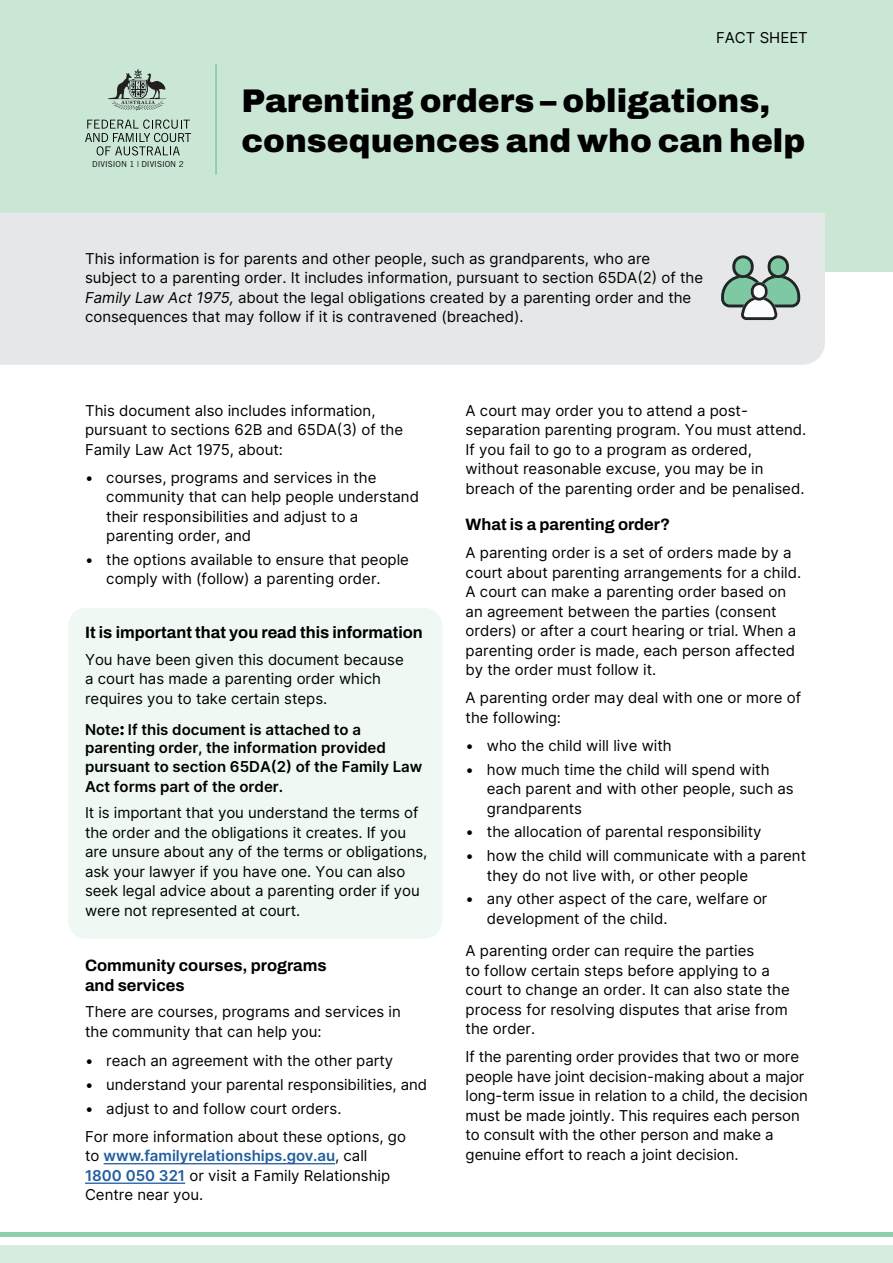
<style>
.page{position:relative;width:893px;height:1263px;background:#fff}
.page>*{position:absolute;margin:0;border:0;box-sizing:border-box;transform-origin:0 0}
.Heading_1{font:900 32.7px/39.3px "Archivo";color:#000}
.Body_text{font:700 16.5px/19.8px "Archivo";color:#000}
.Heading_2{font:700 16.5px "Archivo";color:#000}
.Body_text-2{font:15px/19.5px "Inter";color:#000}
.Bulleted_list{font:15px/19.5px "Inter";color:#000}
.Body_text-3{font:600 15px/18.1px "Inter";color:#000}
.Bulleted_list_-_last{font:15px "Inter";color:#000}
.t1{font:8.25px "Trade Gothic LT Std";color:#000}
.s1{font-style:italic}
.s2{font-weight:600;color:#215e9e}
</style>
<div class="page">
<div style="left:0;top:0;width:893px;height:272px;background:#cae7d6"></div>
<div style="left:0;top:213px;width:825px;height:152px;background:#e6e7e8"></div>
<svg style="left:721px;top:255px;width:79px;height:65px;background:#9ab5a9"></svg>
<div style="left:0;top:1245px;width:893px;height:18px;background:#d6ecdf"></div>
<hr style="left:0;top:1233px;width:893px;height:4px;background:#8dceac">
<div style="left:68px;top:608px;width:374px;height:331px;background:#eff8f2;border-radius:18px"></div>
<svg style="left:85px;top:120px;width:106px;height:35px"></svg>
<svg style="left:108px;top:69px;width:59px;height:42px"></svg>
<hr style="left:104px;top:1163px;width:231px;height:1px;background:#215e9e">
<hr style="left:85px;top:1182px;width:100px;height:2px;background:#215e9e">
<hr style="left:215px;top:64px;width:2px;height:110px;background:#7ec9a3">
<p class="Body_text-2" style="left:716px;top:27px;width:93px">FACT SHEET</p>
<p class="t1" style="left:92px;top:159px;width:93px">DIVISION 1 | DIVISION 2</p>
<h1 class="Heading_1" style="left:241px;top:81px;width:565px">Parenting orders – obligations, consequences and who can help</h1>
<p class="Body_text-2" style="left:85px;top:248px;width:620px">This information is for parents and other people, such as grandparents, who are subject to a parenting order. It includes information, pursuant to section 65DA(2) of the <span class="s1">Family Law Act 1975,</span> about the legal obligations created by a parenting order and the consequences that may follow if it is contravened (breached).</p>
<p class="Body_text-2" style="left:85px;top:400px;width:320px">This document also includes information, pursuant to sections 62B and 65DA(3) of the<br>Family Law Act 1975, about:</p>
<p class="Bulleted_list" style="left:85px;top:467px;width:10px">•</p>
<p class="Body_text-2" style="left:106px;top:467px;width:272px">courses, programs and services in the</p>
<p class="Bulleted_list" style="left:106px;top:486px;width:314px">community that can help people understand their responsibilities and adjust to a parenting order, and</p>
<p class="Bulleted_list_-_last" style="left:85px;top:548px;width:10px">•</p>
<p class="Body_text-2" style="left:106px;top:549px;width:304px">the options available to ensure that people</p>
<p class="Bulleted_list_-_last" style="left:106px;top:568px;width:276px">comply with (follow) a parenting order.</p>
<p class="Body_text" style="left:85px;top:623px;width:339px">It is important that you read this information</p>
<p class="Body_text-2" style="left:85px;top:649px;width:320px">You have been given this document because a court has made a parenting order which requires you to take certain steps.</p>
<p class="Body_text-3" style="left:85px;top:720px;width:302px">Note: If this document is attached to a parenting order, the information provided</p>
<p class="Body_text-3" style="left:85px;top:756px;width:339px;line-height:19.5px">pursuant to section 65DA(2) of the Family Law<br>Act forms part of the order.</p>
<p class="Body_text-2" style="left:85px;top:803px;width:344px">It is important that you understand the terms of the order and the obligations it creates. If you are unsure about any of the terms or obligations, ask your lawyer if you have one. You can also seek legal advice about a parenting order if you were not represented at court.</p>
<p class="Body_text" style="left:85px;top:955px;width:243px">Community courses, programs and services</p>
<p class="Body_text-2" style="left:85px;top:1002px;width:317px">There are courses, programs and services in the community that can help you:</p>
<p class="Bulleted_list" style="left:85px;top:1051px;width:10px">•</p>
<p class="Body_text-2" style="left:106px;top:1051px;width:288px">reach an agreement with the other party</p>
<p class="Bulleted_list" style="left:85px;top:1074px;width:10px">•</p>
<p class="Body_text-2" style="left:106px;top:1074px;width:322px">understand your parental responsibilities, and</p>
<p class="Bulleted_list_-_last" style="left:85px;top:1097px;width:10px">•</p>
<p class="Body_text-2" style="left:106px;top:1098px;width:237px">adjust to and follow court orders.</p>
<p class="Body_text-2" style="left:85px;top:1126px;width:322px">For more information about these options, go to <span class="s2">www.familyrelationships.gov.au</span>, call <span class="s2">1800 050 321</span> or visit a Family Relationship Centre near you.</p>
<p class="Body_text-2" style="left:466px;top:400px;width:342px">A court may order you to attend a post&shy;separation parenting program. You must attend.<br>If you fail to go to a program as ordered, without reasonable excuse, you may be in breach of the parenting order and be penalised.</p>
<h2 class="Heading_2" style="left:466px;top:512px;width:206px">What is a parenting order?</h2>
<p class="Body_text-2" style="left:466px;top:543px;width:337px">A parenting order is a set of orders made by a court about parenting arrangements for a child.<br>A court can make a parenting order based on an agreement between the parties (consent orders) or after a court hearing or trial. When a parenting order is made, each person affected by the order must follow it.</p>
<p class="Body_text-2" style="left:466px;top:688px;width:337px">A parenting order may deal with one or more of the following:</p>
<p class="Bulleted_list" style="left:466px;top:735px;width:10px">•</p>
<p class="Body_text-2" style="left:487px;top:735px;width:186px">who the child will live with</p>
<p class="Bulleted_list" style="left:466px;top:759px;width:10px">•</p>
<p class="Body_text-2" style="left:487px;top:759px;width:284px">how much time the child will spend with</p>
<p class="Bulleted_list" style="left:487px;top:779px;width:308px">each parent and with other people, such as grandparents</p>
<p class="Bulleted_list" style="left:466px;top:822px;width:10px">•</p>
<p class="Body_text-2" style="left:487px;top:822px;width:276px">the allocation of parental responsibility</p>
<p class="Bulleted_list" style="left:466px;top:846px;width:10px">•</p>
<p class="Body_text-2" style="left:487px;top:846px;width:321px">how the child will communicate with a parent</p>
<p class="Bulleted_list" style="left:487px;top:865px;width:263px">they do not live with, or other people</p>
<p class="Bulleted_list_-_last" style="left:466px;top:888px;width:10px">•</p>
<p class="Body_text-2" style="left:487px;top:889px;width:282px">any other aspect of the care, welfare or</p>
<p class="Bulleted_list_-_last" style="left:487px;top:907px;width:182px">development of the child.</p>
<p class="Body_text-2" style="left:466px;top:941px;width:326px">A parenting order can require the parties<br>to follow certain steps before applying to a court to change an order. It can also state the process for resolving disputes that arise from the order.</p>
<p class="Body_text-2" style="left:466px;top:1047px;width:344px">If the parenting order provides that two or more people have joint decision-making about a major long-term issue in relation to a child, the decision must be made jointly. This requires each person to consult with the other person and make a genuine effort to reach a joint decision.</p>
</div>
